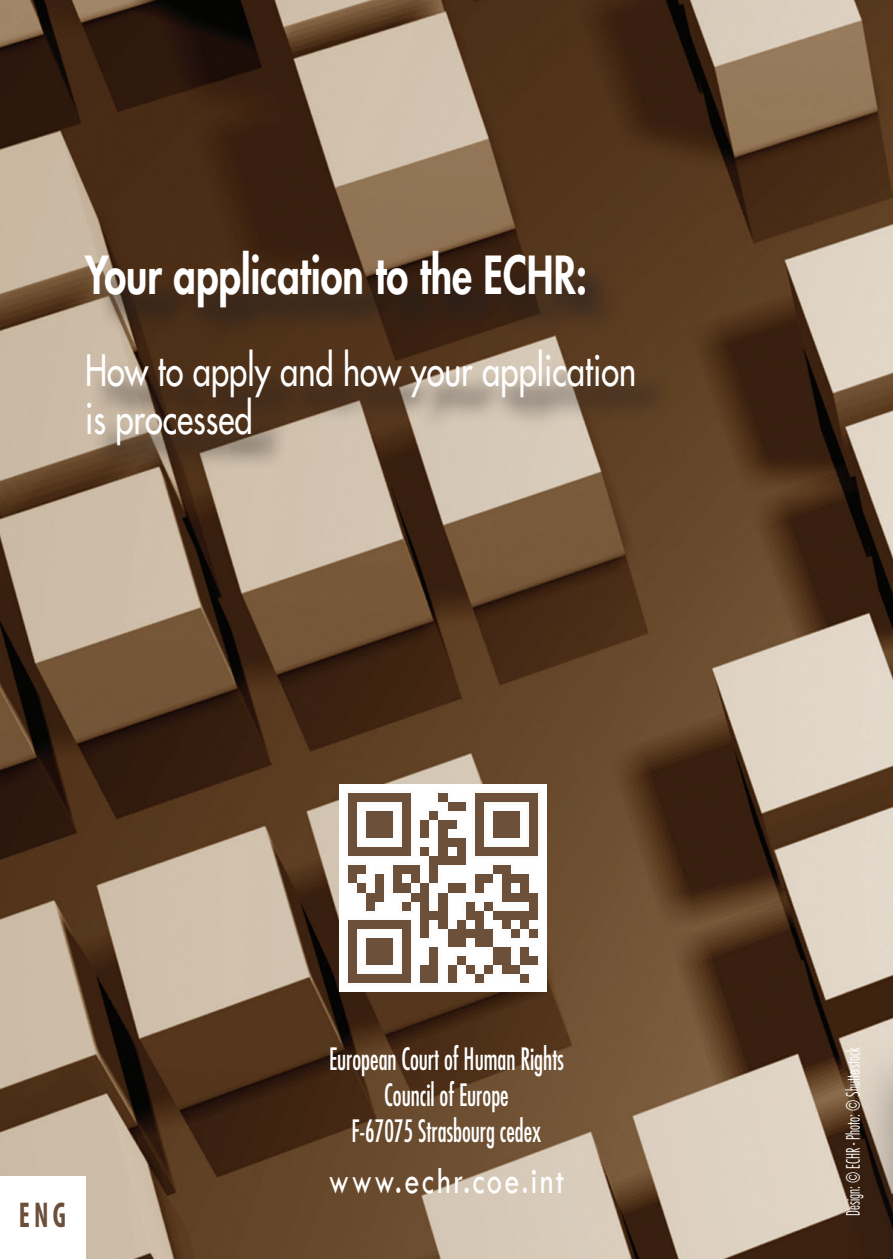
<style>
.page{position:relative;width:893px;height:1259px;background:#fff}
.page>*{position:absolute;margin:0;border:0;box-sizing:border-box;transform-origin:0 0}
.t1{font:800 51px "Futura Std";color:#fff;scale:.78 1}
.t2{font:500 42px "Futura Std";color:#fff;scale:.78 1}
.t3{font:39px "Tw Cen";letter-spacing:.08em;color:#fff;scale:.78 1}
.t4{font:700 condensed 36px "Myriad Pro";color:#6b4f3a;scale:.78 1}
.t5{font:condensed 30px "Futura Std";color:#fff;scale:.78 1}
.t6{font:300 condensed 18px "Futura Std";color:#fff;scale:.78 1}
</style>
<div class="page">
<img style="left:0;top:0;width:893px;height:1259px">
<div style="left:91px;top:257px;width:530px;height:87px;background:#231f20;opacity:.75"></div>
<div style="left:92px;top:355px;width:580px;height:125px;background:#231f20;opacity:.75"></div>
<div style="left:845px;top:1028px;width:48px;height:231px;background:#231f20;opacity:.75"></div>
<hr style="left:892px;top:1076px;width:1px;height:183px;background:#6b4f3a">
<div style="left:0;top:1176px;width:85px;height:83px;background:#fff"></div>
<img style="left:339px;top:784px;width:207px;height:207px">
<p class="t1" style="left:85px;top:243px;width:646px">Your application to the ECHR:</p>
<p class="t2" style="left:85px;top:344px;width:708px">How to apply and how your application</p>
<p class="t2" style="left:85px;top:392px;width:216px">is processed</p>
<p class="t4" style="left:19px;top:1193px;width:62px">ENG</p>
<p class="t5" style="left:329px;top:1041px;width:303px">European Court of Human Rights</p>
<p class="t5" style="left:384px;top:1077px;width:161px">Council of Europe</p>
<p class="t5" style="left:351px;top:1113px;width:245px">F-67075 Strasbourg cedex</p>
<p class="t3" style="left:329px;top:1157px;width:303px">www.echr.coe.int</p>
<p class="t6" style="left:842px;top:1215px;width:218px;rotate:-90deg">Design: © ECHR - Photo: © Shutterstock</p>
</div>
